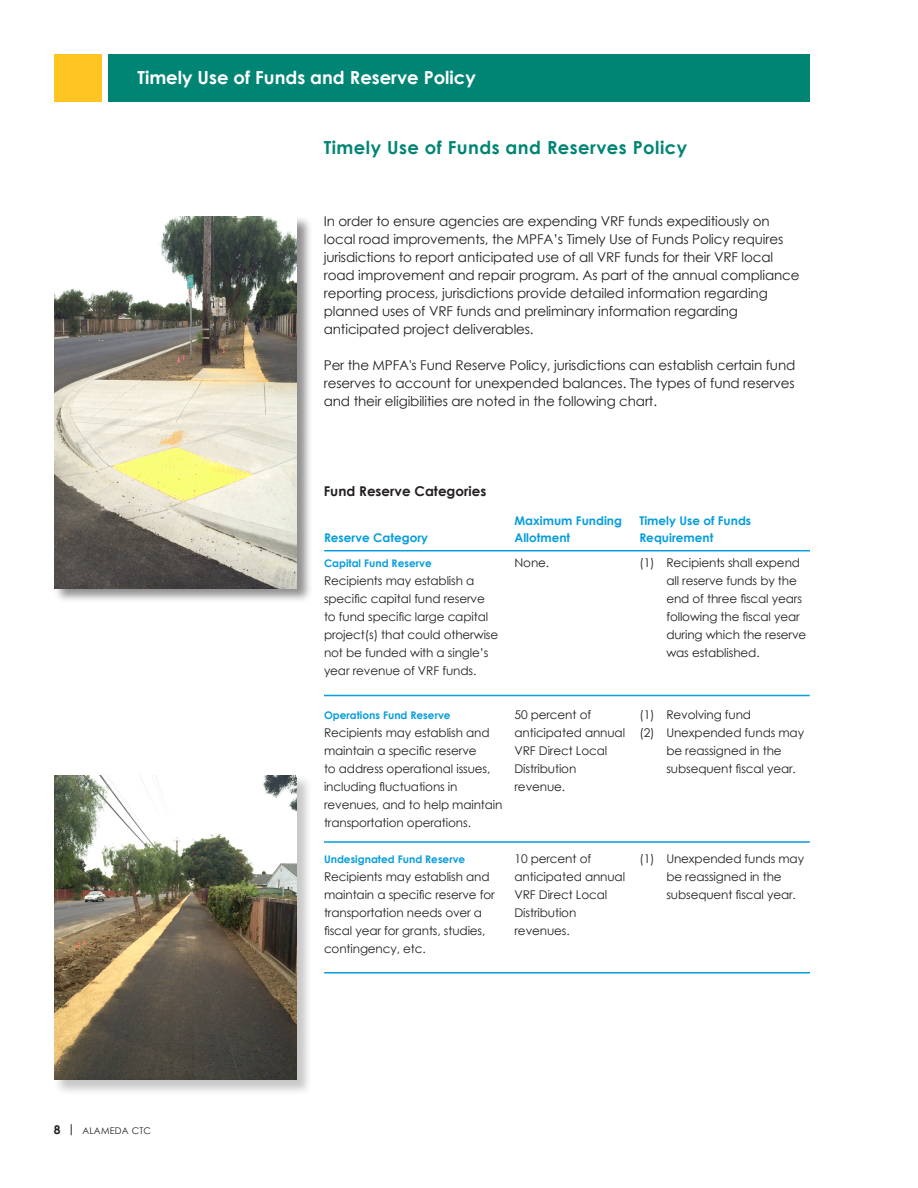
<style>
.page{position:relative;width:918px;height:1188px;background:#fff}
.page>*{position:absolute;margin:0;border:0;box-sizing:border-box;transform-origin:0 0}
.Orange_Head{font:700 18px "Century Gothic";letter-spacing:.025em;color:#008575}
.t1{font:700 18px "Century Gothic";color:#fff}
.TEXT{font:13.5px/18px "Century Gothic";letter-spacing:-.01em;color:#231f20}
.Subheads_2{font:700 13.5px "Century Gothic";color:#231f20}
.TEXT-2{font:12px/18px "Century Gothic";letter-spacing:-.01em;color:#231f20}
.Subheads_2-2{font:700 12px "Century Gothic";color:#069ddc}
.Text_1st_Para{font:700 10.5px "Century Gothic";color:#069ddc}
.t2{font:9.15px "Century Gothic";letter-spacing:.025em;color:#231f20}
.s1{font-weight:700;font-size:12px}
</style>
<div class="page">
<div style="left:108px;top:54px;width:702px;height:47px;background:#008575"></div>
<div style="left:54px;top:54px;width:47px;height:47px;background:#fec422"></div>
<hr style="left:324px;top:841px;width:486px;height:2px;background:#069ddc">
<hr style="left:324px;top:972px;width:486px;height:2px;background:#069ddc">
<hr style="left:324px;top:695px;width:486px;height:1px;background:#069ddc">
<hr style="left:324px;top:550px;width:486px;height:1px;background:#069ddc">
<div style="left:53px;top:215px;width:260px;height:389px;background:#231f20;opacity:.5"></div>
<img style="left:54px;top:216px;width:243px;height:372px">
<div style="left:53px;top:775px;width:260px;height:321px;background:#231f20;opacity:.25"></div>
<img style="left:54px;top:775px;width:243px;height:305px">
<p class="t1" style="left:138px;top:64px;width:340px">Timely Use of Funds and Reserve Policy</p>
<p class="Orange_Head" style="left:324px;top:134px;width:365px">Timely Use of Funds and Reserves Policy</p>
<p class="TEXT" style="left:324px;top:212px;width:477px">In order to ensure agencies are expending VRF funds expeditiously on local road improvements, the MPFA’s Timely Use of Funds Policy requires jurisdictions to report anticipated use of all VRF funds for their VRF local road improvement and repair program. As part of the annual compliance reporting process, jurisdictions provide detailed information regarding planned uses of VRF funds and preliminary information regarding anticipated project deliverables.</p>
<p class="TEXT" style="left:324px;top:356px;width:473px;text-align:justify">Per the MPFA's Fund Reserve Policy, jurisdictions can establish certain fund reserves to account for unexpended balances. The types of fund reserves and their eligibilities are noted in the following chart.</p>
<p class="t2" style="left:54px;top:1124px;width:99px"><span class="s1">8 |</span> ALAMEDA CTC</p>
<p class="Subheads_2" style="left:324px;top:481px;width:164px">Fund Reserve Categories</p>
<p class="Subheads_2-2" style="left:324px;top:528px;width:106px">Reserve Category</p>
<p class="Text_1st_Para" style="left:324px;top:555px;width:109px">Capital Fund Reserve</p>
<p class="TEXT-2" style="left:324px;top:572px;width:176px">Recipients may establish a specific capital fund reserve to fund specific large capital project(s) that could otherwise not be funded with a single’s year revenue of VRF funds.</p>
<p class="Text_1st_Para" style="left:324px;top:707px;width:128px">Operations Fund Reserve</p>
<p class="TEXT-2" style="left:324px;top:723px;width:180px">Recipients may establish and maintain a specific reserve<br>to address operational issues, including fluctuations in revenues, and to help maintain transportation operations.</p>
<p class="Text_1st_Para" style="left:324px;top:851px;width:143px">Undesignated Fund Reserve</p>
<p class="TEXT-2" style="left:324px;top:867px;width:172px">Recipients may establish and maintain a specific reserve for transportation needs over a fiscal year for grants, studies, contingency, etc.</p>
<p class="Subheads_2-2" style="left:514px;top:512px;width:109px">Maximum Funding</p>
<p class="Subheads_2-2" style="left:514px;top:528px;width:57px">Allotment</p>
<p class="TEXT-2" style="left:514px;top:554px;width:34px">None.</p>
<p class="TEXT-2" style="left:514px;top:705px;width:112px">50 percent of anticipated annual<br>VRF Direct Local<br>Distribution revenue.</p>
<p class="TEXT-2" style="left:514px;top:849px;width:112px">10 percent of anticipated annual<br>VRF Direct Local<br>Distribution</p>
<p class="TEXT-2" style="left:514px;top:921px;width:55px">revenues.</p>
<p class="Subheads_2-2" style="left:639px;top:512px;width:113px">Timely Use of Funds</p>
<p class="Subheads_2-2" style="left:639px;top:528px;width:75px">Requirement</p>
<p class="TEXT-2" style="left:666px;top:554px;width:142px;text-indent:-27px">(1) Recipients shall expend all reserve funds by the end of three fiscal years following the fiscal year during which the reserve was established.</p>
<p class="TEXT-2" style="left:639px;top:705px;width:113px">(1) Revolving fund</p>
<p class="TEXT-2" style="left:666px;top:723px;width:139px;text-indent:-27px">(2) Unexpended funds may be reassigned in the subsequent fiscal year.</p>
<p class="TEXT-2" style="left:666px;top:849px;width:139px;text-indent:-27px">(1) Unexpended funds may be reassigned in the subsequent fiscal year.</p>
</div>
